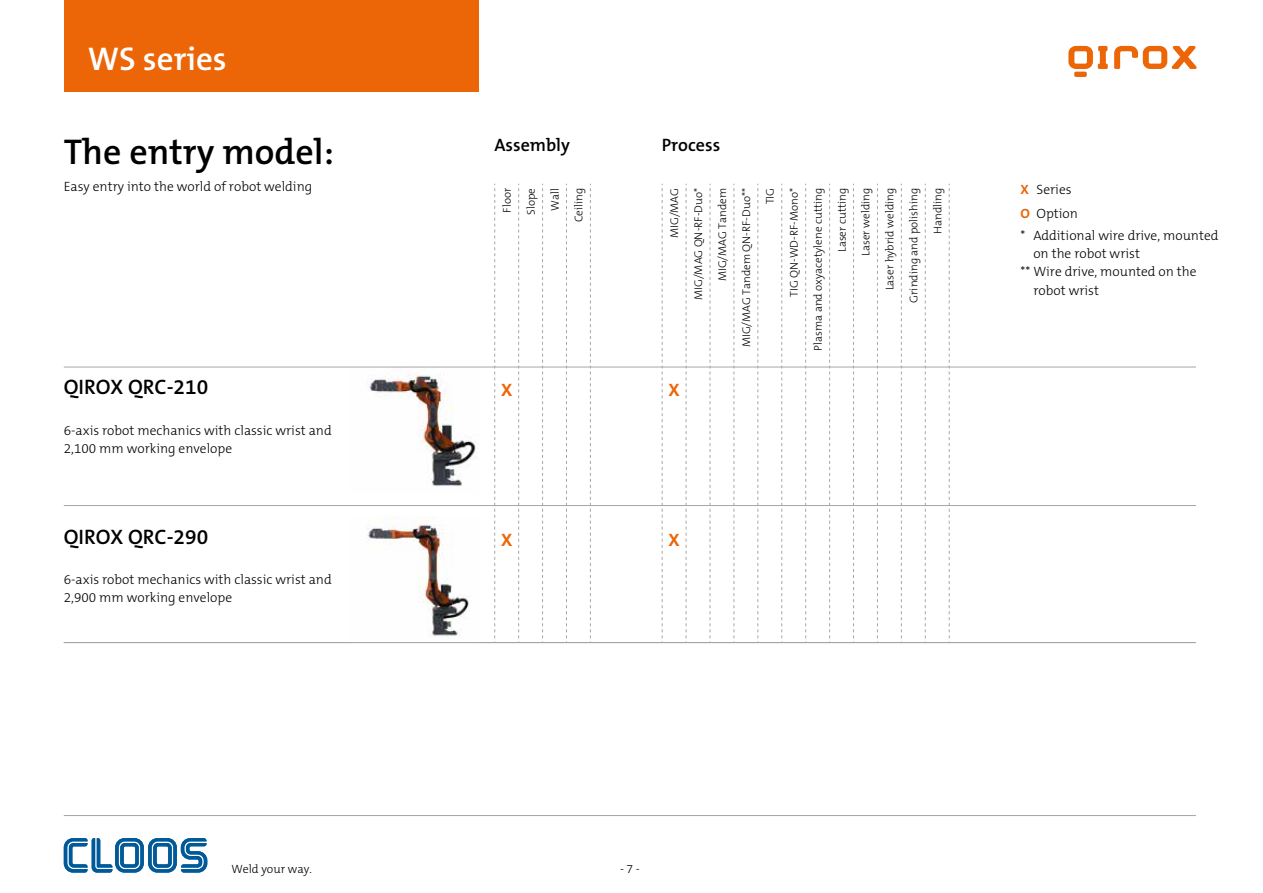
<style>
.page{position:relative;width:1263px;height:893px;background:#fff}
.page>*{position:absolute;margin:0;border:0;box-sizing:border-box;transform-origin:0 0}
.t1{font:600 36px "The Mix B6";color:#000}
.t2{font:600 33px "The Mix B6";color:#fff}
.t3{font:600 21px "The Mix B6";color:#000}
.t4{font:600 18px "The Mix B6";color:#000}
.t5{font:700 18px "The Mix B7";color:#ec6608}
.t6{font:300 13.5px/18.3px "The Mix B3";color:#000}
.t7{font:300 12px "The Mix B3";color:#000}
.t8{font:300 11.25px/23.9px "The Mix B3";color:#000;text-align:right}
.s1{font-family:"The Mix B7";font-weight:700;color:#ec6608}
</style>
<div class="page">
<svg style="left:64px;top:838px;width:143px;height:35px"></svg>
<div style="left:64px;top:0;width:414px;height:92px;background:#ec6608"></div>
<svg style="left:1068px;top:46px;width:40px;height:31px"></svg>
<svg style="left:1114px;top:46px;width:82px;height:23px"></svg>
<hr style="left:64px;top:815px;width:1132px;height:1px;background:#a6a5ad">
<img style="left:368px;top:368px;width:109px;height:119px">
<img style="left:366px;top:517px;width:103px;height:119px">
<svg style="left:494px;top:184px;width:1px;height:458px"></svg>
<svg style="left:518px;top:184px;width:1px;height:458px"></svg>
<svg style="left:542px;top:184px;width:1px;height:458px"></svg>
<svg style="left:566px;top:184px;width:1px;height:458px"></svg>
<svg style="left:590px;top:184px;width:1px;height:458px"></svg>
<svg style="left:662px;top:184px;width:1px;height:458px"></svg>
<svg style="left:949px;top:184px;width:1px;height:458px"></svg>
<svg style="left:686px;top:184px;width:1px;height:458px"></svg>
<svg style="left:710px;top:184px;width:1px;height:458px"></svg>
<svg style="left:733px;top:184px;width:1px;height:458px"></svg>
<svg style="left:757px;top:184px;width:1px;height:458px"></svg>
<svg style="left:781px;top:184px;width:1px;height:458px"></svg>
<svg style="left:805px;top:184px;width:1px;height:458px"></svg>
<svg style="left:829px;top:184px;width:1px;height:458px"></svg>
<svg style="left:853px;top:184px;width:1px;height:458px"></svg>
<svg style="left:877px;top:184px;width:1px;height:458px"></svg>
<svg style="left:901px;top:184px;width:1px;height:458px"></svg>
<svg style="left:925px;top:184px;width:1px;height:458px"></svg>
<hr style="left:64px;top:367px;width:1132px;height:1px;background:#a6a5ad">
<hr style="left:64px;top:505px;width:1132px;height:1px;background:#a6a5ad">
<hr style="left:64px;top:642px;width:1132px;height:1px;background:#a6a5ad">
<h2 class="t2" style="left:88px;top:41px;width:141px">WS series</h2>
<h1 class="t1" style="left:64px;top:133px;width:272px">The entry model:</h1>
<p class="t6" style="left:64px;top:178px;width:250px">Easy entry into the world of robot welding</p>
<h3 class="t3" style="left:64px;top:376px;width:146px">QIROX QRC-210</h3>
<p class="t6" style="left:64px;top:421px;width:269px">6-axis robot mechanics with classic wrist and<br>2,100 mm working envelope</p>
<h3 class="t3" style="left:64px;top:525px;width:146px">QIROX QRC-290</h3>
<p class="t6" style="left:64px;top:571px;width:269px">6-axis robot mechanics with classic wrist and<br>2,900 mm working envelope</p>
<h3 class="t4" style="left:494px;top:135px;width:77px">Assembly</h3>
<h3 class="t4" style="left:662px;top:135px;width:60px">Process</h3>
<p class="t8" style="left:495px;top:222px;width:36px;rotate:-90deg">Floor<br>Slope<br>Wall<br>Ceiling</p>
<h3 class="t5" style="left:501px;top:381px;width:13px">X</h3>
<h3 class="t5" style="left:501px;top:530px;width:13px">X</h3>
<p class="t8" style="left:663px;top:351px;width:164px;rotate:-90deg">MIG/MAG<br>MIG/MAG QN-RF-Duo*<br>MIG/MAG Tandem<br>MIG/MAG Tandem QN-RF-Duo**<br>TIG<br>TIG QN-WD-RF-Mono*<br>Plasma and oxyacetylene cutting<br>Laser cutting<br>Laser welding<br>Laser hybrid welding<br>Grinding and polishing<br>Handling</p>
<h3 class="t5" style="left:668px;top:381px;width:13px">X</h3>
<h3 class="t5" style="left:668px;top:530px;width:13px">X</h3>
<p class="t6" style="left:1020px;top:180px;width:53px"><span class="s1">X</span> Series</p>
<p class="t6" style="left:1021px;top:204px;width:59px"><span class="s1">O</span> Option</p>
<p class="t6" style="left:1020px;top:226px;width:199px">* Additional wire drive, mounted</p>
<p class="t6" style="left:1033px;top:245px;width:108px">on the robot wrist</p>
<p class="t6" style="left:1020px;top:263px;width:177px">** Wire drive, mounted on the</p>
<p class="t6" style="left:1033px;top:281px;width:67px">robot wrist</p>
<p class="t7" style="left:231px;top:862px;width:82px">Weld your way.</p>
<p class="t7" style="left:620px;top:862px;width:21px">- 7 -</p>
</div>
